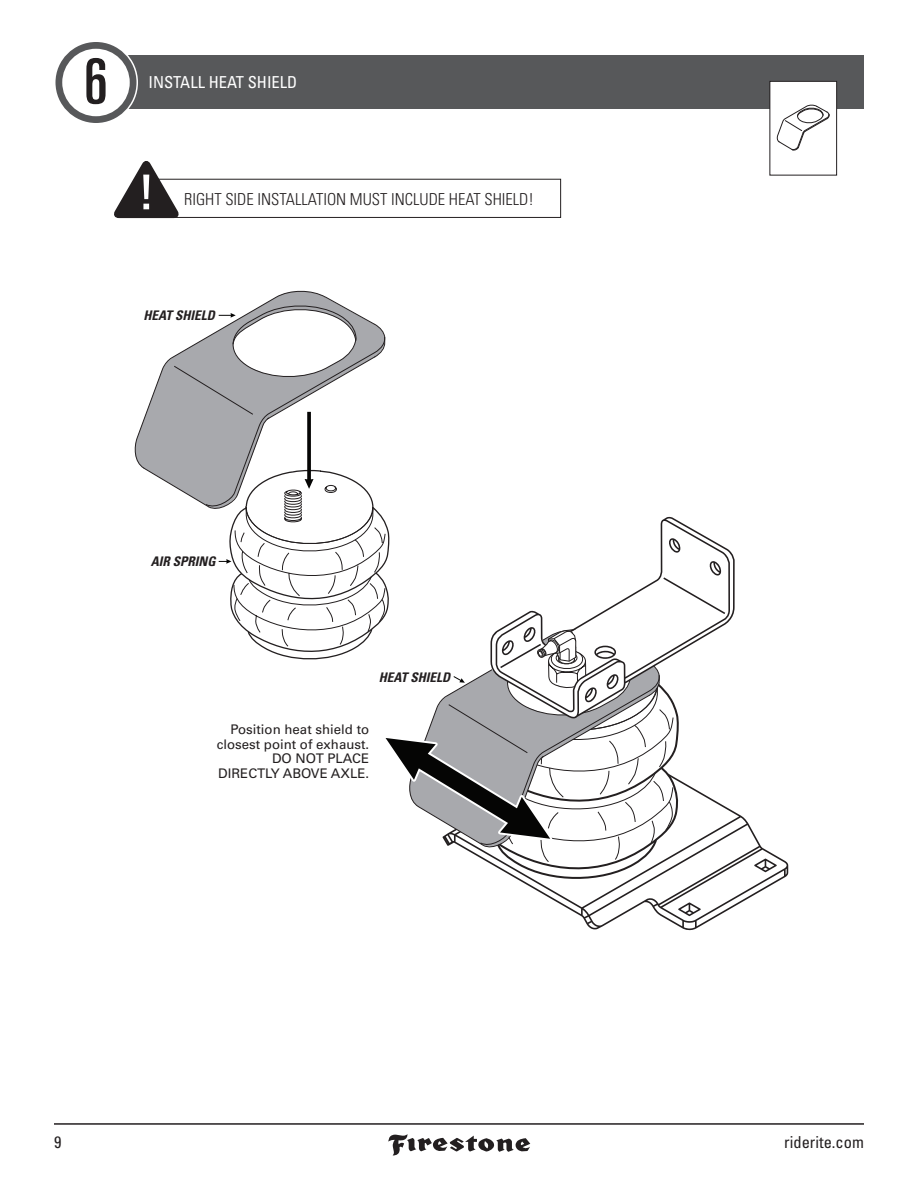
<style>
.page{position:relative;width:918px;height:1188px;background:#fff}
.page>*{position:absolute;margin:0;border:0;box-sizing:border-box;transform-origin:0 0}
.t1{font:ultra-condensed 63px "Univers LT Std";color:#231f20}
.t2{font:300 condensed 16.5px "Univers LT Std";color:#231f20}
.t3{font:condensed 16.5px "Univers LT Std";color:#fff}
.t4{font:condensed 16.5px "Univers LT Std";color:#231f20}
.t5{font:13.2px/14.5px "Univers LT Std";color:#231f20;text-align:right}
.t6{font:italic 700 condensed 13.2px "Univers LT Std";color:#231f20}
</style>
<div class="page">
<hr style="left:54px;top:1123px;width:810px;height:2px;background:#231f20">
<svg style="left:388px;top:1134px;width:142px;height:22px"></svg>
<svg style="left:134px;top:290px;width:653px;height:639px"></svg>
<div style="left:81px;top:56px;width:783px;height:54px;background:#57585a"></div>
<div style="left:54px;top:40px;width:84px;height:84px;border:3px solid #fff;border-radius:50%"></div>
<div style="left:55px;top:42px;width:81px;height:81px;background:#57585a;border-radius:50%"></div>
<div style="left:62px;top:49px;width:68px;height:67px;background:#fff;border-radius:50%"></div>
<div style="left:770px;top:81px;width:67px;height:94px;background:#fff"></div>
<div style="left:770px;top:81px;width:67px;height:95px;border:1px solid #231f20"></div>
<svg style="left:777px;top:105px;width:53px;height:46px"></svg>
<svg style="left:114px;top:161px;width:447px;height:57px"></svg>
<p class="t1" style="left:84px;top:46px;width:25px">6</p>
<p class="t3" style="left:148px;top:72px;width:150px">INSTALL HEAT SHIELD</p>
<p class="t2" style="left:184px;top:189px;width:351px">RIGHT SIDE INSTALLATION MUST INCLUDE HEAT SHIELD!</p>
<p class="t6" style="left:143px;top:307px;width:73px">HEAT SHIELD</p>
<p class="t6" style="left:151px;top:553px;width:66px">AIR SPRING</p>
<p class="t6" style="left:379px;top:669px;width:73px">HEAT SHIELD</p>
<p class="t5" style="left:217px;top:722px;width:154px">Position heat shield to closest point of exhaust.<br>DO NOT PLACE<br>DIRECTLY ABOVE AXLE.</p>
<p class="t4" style="left:54px;top:1132px;width:9px">9</p>
<p class="t4" style="left:784px;top:1132px;width:81px">riderite.com</p>
</div>
